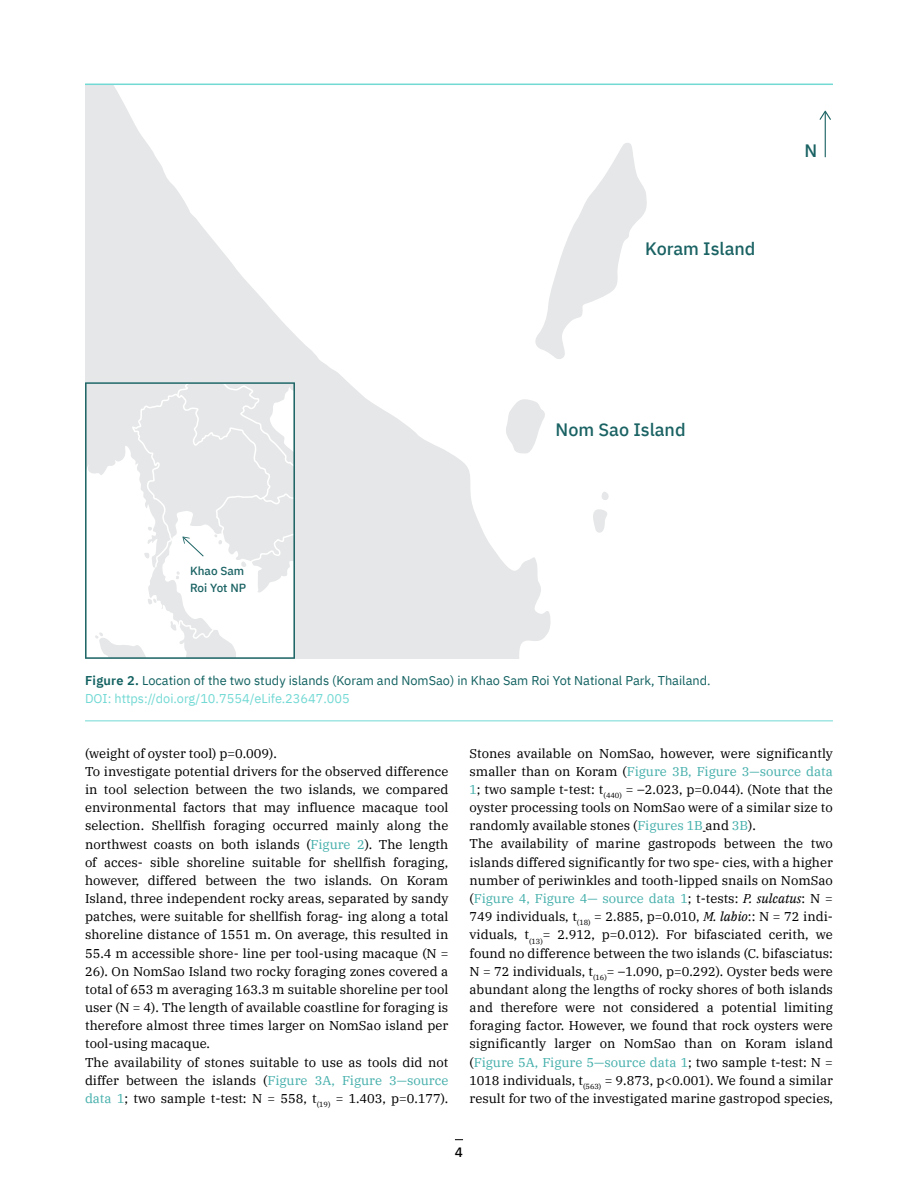
<style>
.page{position:relative;width:918px;height:1188px;background:#fff}
.page>*{position:absolute;margin:0;border:0;box-sizing:border-box;transform-origin:0 0}
.t1{font:500 17.85px "IBM Plex Sans";color:#1a6263}
.t2{font:500 13.5px "IBM Plex Sans";color:#000}
.t3{font:12.75px/18.1px "IBM Plex Serif";color:#000}
.t4{font:12.75px/18.1px "IBM Plex Sans";color:#10605f}
.t5{font:500 11.7px/16.8px "IBM Plex Sans";color:#1a6263}
.s1{font-weight:600}
.s2{color:#72d9d4}
.s3{color:#47b0ac}
.s4{font-style:italic}
</style>
<div class="page">
<svg style="left:85px;top:85px;width:466px;height:574px"></svg>
<svg style="left:505px;top:399px;width:40px;height:56px"></svg>
<svg style="left:593px;top:509px;width:14px;height:24px"></svg>
<svg style="left:602px;top:492px;width:7px;height:8px"></svg>
<svg style="left:534px;top:142px;width:113px;height:219px"></svg>
<hr style="left:825px;top:112px;width:1px;height:45px;background:#1a6263">
<svg style="left:820px;top:111px;width:11px;height:9px"></svg>
<svg style="left:85px;top:382px;width:210px;height:277px;fill:#e6e7e8"></svg>
<hr style="left:85px;top:720px;width:748px;height:1px;background:#72d9d4">
<hr style="left:85px;top:84px;width:748px;height:1px;background:#72d9d4">
<h1 class="t1" style="left:645px;top:234px;width:112px">Koram Island</h1>
<h1 class="t1" style="left:805px;top:137px;width:14px">N</h1>
<p class="t5" style="left:190px;top:562px;width:58px">Khao Sam<br>Roi Yot NP</p>
<h1 class="t1" style="left:556px;top:416px;width:131px">Nom Sao Island</h1>
<p class="t4" style="left:85px;top:670px;width:627px"><span class="s1">Figure 2.</span> Location of the two study islands (Koram and NomSao) in Khao Sam Roi Yot National Park, Thailand.<br><span class="s2">DOI: https://doi.org/10.7554/eLife.23647.005</span></p>
<p class="t3" style="left:85px;top:743px;width:365px">(weight of oyster tool) p=0.009).<br>To investigate potential drivers for the observed difference in tool selection between the two islands, we compared environmental factors that may influence macaque tool selection. Shellfish foraging occurred mainly along the northwest coasts on both islands (<span class="s3">Figure 2</span>). The length of acces- sible shoreline suitable for shellfish foraging, however, differed between the two islands. On Koram Island, three independent rocky areas, separated by sandy patches, were suitable for shellfish forag- ing along a total shoreline distance of 1551 m. On average, this resulted in 55.4 m accessible shore- line per tool-using macaque (N = 26). On NomSao Island two rocky foraging zones covered a total of 653 m averaging 163.3 m suitable shoreline per tool user (N = 4). The length of available coastline for foraging is therefore almost three times larger on NomSao island per tool-using macaque.<br>The availability of stones suitable to use as tools did not differ between the islands (<span class="s3">Figure 3A, Figure 3—source data 1</span>; two sample t-test: N = 558, t<sub>(19)</sub> = 1.403, p=0.177).</p>
<p class="t3" style="left:470px;top:743px;width:365px">Stones available on NomSao, however, were significantly smaller than on Koram (<span class="s3">Figure 3B, Figure 3—source data 1</span>; two sample t-test: t<sub>(440)</sub> = –2.023, p=0.044). (Note that the oyster processing tools on NomSao were of a similar size to randomly available stones (<span class="s3">Figures 1B</span> and <span class="s3">3B</span>).<br>The availability of marine gastropods between the two islands differed significantly for two spe- cies, with a higher number of periwinkles and tooth-lipped snails on NomSao (<span class="s3">Figure 4, Figure 4— source data 1</span>; t-tests: <span class="s4">P. sulcatus</span>: N = 749 individuals, t<sub>(18)</sub> = 2.885, p=0.010, <span class="s4">M. labio</span>:: N = 72 indi&shy;viduals, t<sub>(13)</sub>= 2.912, p=0.012). For bifasciated cerith, we found no difference between the two islands (C. bifasciatus:<br>N = 72 individuals, t<sub>(16)</sub>= –1.090, p=0.292). Oyster beds were abundant along the lengths of rocky shores of both islands and therefore were not considered a potential limiting foraging factor. However, we found that rock oysters were significantly larger on NomSao than on Koram island (<span class="s3">Figure 5A, Figure 5—source data 1</span>; two sample t-test: N = 1018 individuals, t<sub>(563)</sub> = 9.873, p&lt;0.001). We found a similar result for two of the investigated marine gastropod species,</p>
<p class="t2" style="left:455px;top:1142px;width:10px">4</p>
</div>
